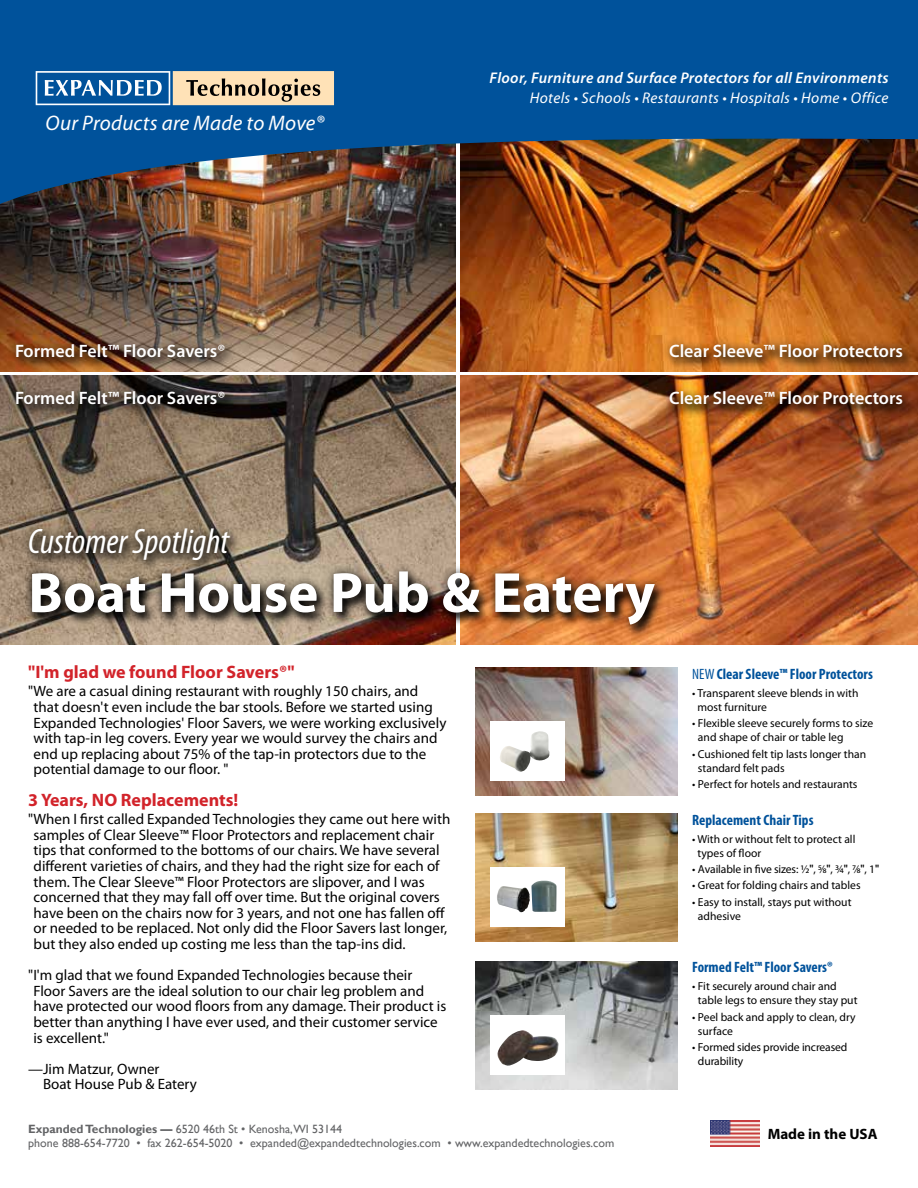
<style>
.page{position:relative;width:918px;height:1188px;background:#fff}
.page>*{position:absolute;margin:0;border:0;box-sizing:border-box;transform-origin:0 0}
.t1{font:700 57px "Myriad Pro";color:#fff}
.t2{font:italic condensed 35.55px "Myriad Pro";color:#fff}
.t3{font:italic 21.15px "Myriad Pro";letter-spacing:.01em;color:#fff}
.t4{font:600 18px "Myriad Pro";color:#fff}
.t5{font:700 18px "Myriad Pro";color:#d2232a}
.t6{font:italic 600 15.45px "Myriad Pro";letter-spacing:.02em;color:#fff}
.t7{font:italic 15.45px "Myriad Pro";letter-spacing:.02em;color:#fff}
.t8{font:15px/15.6px "Myriad Pro";color:#000}
.t9{font:700 condensed 15px "Myriad Pro";color:#00529b}
.t10{font:700 15px "Myriad Pro";color:#000}
.t11{font:12px/14.4px "Gill Sans";color:#636466}
.t12{font:11.55px/14px "Myriad Pro";color:#000}
.s1{font-weight:700}
.s2{font-weight:400}
.s3{font-family:"Arial"}
</style>
<div class="page">
<img style="left:0;top:237px;width:456px;height:135px">
<img style="left:460px;top:237px;width:458px;height:135px">
<img style="left:0;top:376px;width:456px;height:268px">
<img style="left:460px;top:376px;width:458px;height:268px">
<img style="left:0;top:0;width:918px;height:237px">
<svg style="left:36px;top:71px;width:298px;height:34px"></svg>
<img style="left:710px;top:1120px;width:50px;height:26px">
<svg style="left:26px;top:528px;width:641px;height:110px"></svg>
<div style="left:20px;top:520px;width:644px;height:114px;background:#000;opacity:.75"></div>
<svg style="left:13px;top:342px;width:224px;height:29px"></svg>
<div style="left:7px;top:335px;width:227px;height:31px;background:#000;opacity:.75"></div>
<svg style="left:667px;top:342px;width:248px;height:29px"></svg>
<div style="left:661px;top:335px;width:251px;height:31px;background:#000;opacity:.75"></div>
<svg style="left:13px;top:390px;width:224px;height:28px"></svg>
<div style="left:7px;top:382px;width:227px;height:32px;background:#000;opacity:.75"></div>
<svg style="left:667px;top:390px;width:248px;height:28px"></svg>
<div style="left:661px;top:382px;width:251px;height:32px;background:#000;opacity:.75"></div>
<img style="left:475px;top:961px;width:203px;height:128px">
<div style="left:490px;top:1015px;width:75px;height:59px;background:#fff"></div>
<img style="left:497px;top:1030px;width:62px;height:36px">
<img style="left:475px;top:813px;width:203px;height:128px">
<div style="left:490px;top:867px;width:75px;height:59px;background:#fff"></div>
<img style="left:531px;top:881px;width:26px;height:31px">
<img style="left:497px;top:886px;width:33px;height:26px">
<img style="left:476px;top:668px;width:202px;height:128px">
<div style="left:491px;top:721px;width:74px;height:60px;background:#fff"></div>
<img style="left:500px;top:731px;width:50px;height:41px">
<h3 class="t3" style="left:46px;top:110px;width:280px">Our Products are Made to Move®</h3>
<p class="t6" style="left:490px;top:68px;width:400px">Floor, Furniture and Surface Protectors for all Environments</p>
<p class="t7" style="left:530px;top:88px;width:360px">Hotels • Schools • Restaurants • Hospitals • Home • Office</p>
<p class="t4" style="left:15px;top:339px;width:212px">Formed Felt™ Floor Savers®</p>
<p class="t4" style="left:669px;top:339px;width:235px">Clear Sleeve™ Floor Protectors</p>
<p class="t4" style="left:15px;top:387px;width:212px">Formed Felt™ Floor Savers®</p>
<p class="t4" style="left:669px;top:387px;width:235px">Clear Sleeve™ Floor Protectors</p>
<h2 class="t2" style="left:28px;top:520px;width:202px">Customer Spotlight</h2>
<h1 class="t1" style="left:28px;top:556px;width:628px">Boat House Pub &amp; Eatery</h1>
<p class="t5" style="left:28px;top:660px;width:268px">"I'm glad we found Floor Savers®"</p>
<p class="t8" style="left:34px;top:683px;width:414px;text-indent:-5px">"We are a casual dining restaurant with roughly 150 chairs, and that doesn't even include the bar stools. Before we started using Expanded Technologies' Floor Savers, we were working exclusively with tap-in leg covers. Every year we would survey the chairs and end up replacing about 75% of the tap-in protectors due to the potential damage to our floor. "</p>
<p class="t5" style="left:28px;top:788px;width:212px">3 Years, NO Replacements!</p>
<p class="t8" style="left:34px;top:811px;width:418px;text-indent:-5px">"When I first called Expanded Technologies they came out here with samples of Clear Sleeve™ Floor Protectors and replacement chair tips that conformed to the bottoms of our chairs. We have several different varieties of chairs, and they had the right size for each of them. The Clear Sleeve™ Floor Protectors are slipover, and I was concerned that they may fall off over time. But the original covers have been on the chairs now for 3 years, and not one has fallen off or needed to be replaced. Not only did the Floor Savers last longer, but they also ended up costing me less than the tap-ins did.</p>
<p class="t8" style="left:33px;top:967px;width:415px;text-indent:-5px">"I'm glad that we found Expanded Technologies because their Floor Savers are the ideal solution to our chair leg problem and have protected our wood floors from any damage. Their product is better than anything I have ever used, and their customer service is excellent."</p>
<p class="t8" style="left:43px;top:1061px;width:155px;text-indent:-15px">—Jim Matzur, Owner<br>Boat House Pub &amp; Eatery</p>
<p class="t11" style="left:28px;top:1122px;width:588px"><span class="s1">Expanded Technologies —</span> 6520 46th St • Kenosha,WI 53144<br>phone 888-654-7720 • fax 262-654-5020 • expanded@expandedtechnologies.com • www.expandedtechnologies.com</p>
<p class="t9" style="left:692px;top:665px;width:182px"><span class="s2">NEW</span> Clear Sleeve™ Floor Protectors</p>
<p class="t12" style="left:698px;top:686px;width:162px;text-indent:-5px">• Transparent sleeve blends in with most furniture</p>
<p class="t12" style="left:698px;top:716px;width:177px;text-indent:-6px">• Flexible sleeve securely forms to size and shape of chair or table leg</p>
<p class="t12" style="left:698px;top:747px;width:170px;text-indent:-6px">• Cushioned felt tip lasts longer than standard felt pads</p>
<p class="t12" style="left:692px;top:777px;width:167px">• Perfect for hotels and restaurants</p>
<p class="t9" style="left:692px;top:810px;width:123px">Replacement Chair Tips</p>
<p class="t12" style="left:698px;top:832px;width:159px;text-indent:-5px">• With or without felt to protect all types of floor</p>
<p class="t12" style="left:692px;top:862px;width:188px">• Available in five sizes: 1/2<span class="s3">"</span>, 5/8<span class="s3">"</span>, 3/4<span class="s3">"</span>, 7/8<span class="s3">"</span>, 1<span class="s3">"</span></p>
<p class="t12" style="left:692px;top:878px;width:170px">• Great for folding chairs and tables</p>
<p class="t12" style="left:698px;top:895px;width:155px;text-indent:-6px">• Easy to install, stays put without adhesive</p>
<p class="t9" style="left:692px;top:958px;width:142px">Formed Felt™ Floor Savers®</p>
<p class="t12" style="left:698px;top:979px;width:161px;text-indent:-6px">• Fit securely around chair and table legs to ensure they stay put</p>
<p class="t12" style="left:698px;top:1010px;width:159px;text-indent:-6px">• Peel back and apply to clean, dry surface</p>
<p class="t12" style="left:698px;top:1040px;width:151px;text-indent:-6px">• Formed sides provide increased durability</p>
<p class="t10" style="left:768px;top:1124px;width:111px">Made in the USA</p>
</div>
